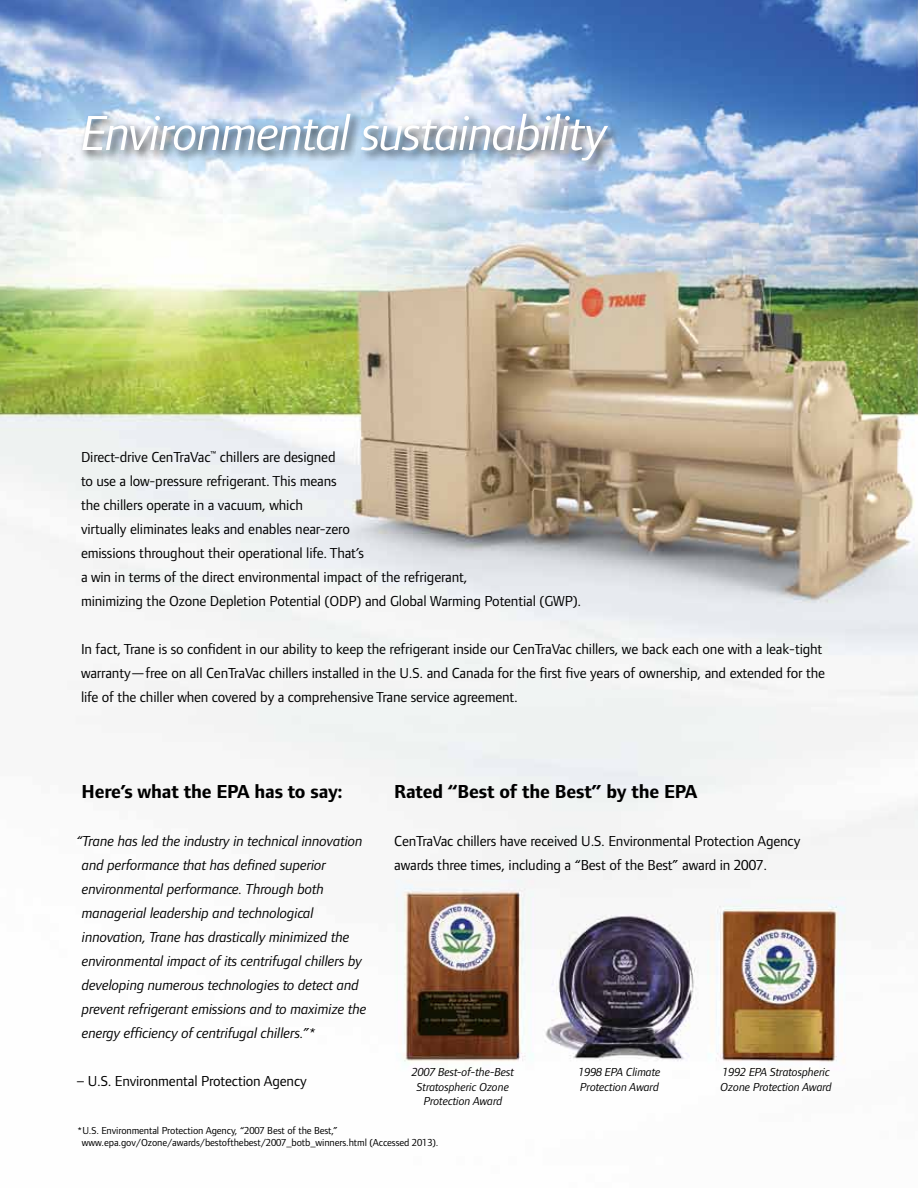
<style>
.page{position:relative;width:918px;height:1188px;background:#fff}
.page>*{position:absolute;margin:0;border:0;box-sizing:border-box;transform-origin:0 0}
.t1{font:italic 51px "Foundry Form Sans";letter-spacing:-.03em;color:#fff}
.t2{font:700 19.5px "Foundry Form Sans";letter-spacing:-.01em;color:#000}
.t3{font:15px/24px "Foundry Form Sans";letter-spacing:-.01em;color:#000}
.t4{font:italic 15px/24px "Foundry Form Sans";letter-spacing:-.01em;color:#000}
.t5{font:italic 12px/14.4px "Foundry Form Sans";letter-spacing:-.01em;color:#000}
.t6{font:10.5px/12.6px "Foundry Form Sans";letter-spacing:-.01em;color:#000}
</style>
<div class="page">
<img style="left:0;top:0;width:918px;height:1065px">
<div style="left:79px;top:110px;width:541px;height:63px;background:#000;opacity:.75"></div>
<h1 class="t1" style="left:81px;top:104px;width:528px">Environmental sustainability</h1>
<p class="t3" style="left:81px;top:445px;width:502px">Direct-drive CenTraVac<sup>™</sup> chillers are designed<br>to use a low-pressure refrigerant. This means<br>the chillers operate in a vacuum, which<br>virtually eliminates leaks and enables near-zero<br>emissions throughout their operational life. That’s<br>a win in terms of the direct environmental impact of the refrigerant,<br>minimizing the Ozone Depletion Potential (ODP) and Global Warming Potential (GWP).</p>
<p class="t3" style="left:81px;top:637px;width:746px">In fact, Trane is so confident in our ability to keep the refrigerant inside our CenTraVac chillers, we back each one with a leak-tight warranty—free on all CenTraVac chillers installed in the U.S. and Canada for the first five years of ownership, and extended for the life of the chiller when covered by a comprehensive Trane service agreement.</p>
<h2 class="t2" style="left:394px;top:781px;width:305px">Rated “Best of the Best” by the EPA</h2>
<p class="t3" style="left:394px;top:829px;width:408px">CenTraVac chillers have received U.S. Environmental Protection Agency awards three times, including a “Best of the Best” award in 2007.</p>
<h2 class="t2" style="left:82px;top:781px;width:263px">Here’s what the EPA has to say:</h2>
<p class="t4" style="left:82px;top:829px;width:286px;text-indent:-5px">“Trane has led the industry in technical innovation and performance that has defined superior environmental performance. Through both managerial leadership and technological innovation, Trane has drastically minimized the environmental impact of its centrifugal chillers by developing numerous technologies to detect and prevent refrigerant emissions and to maximize the energy efficiency of centrifugal chillers.”*</p>
<p class="t3" style="left:77px;top:1069px;width:231px">– U.S. Environmental Protection Agency</p>
<p class="t6" style="left:82px;top:1124px;width:358px;text-indent:-5px">*U.S. Environmental Protection Agency, “2007 Best of the Best,” www.epa.gov/Ozone/awards/bestofthebest/2007_botb_winners.html (Accessed 2013).</p>
<p class="t5" style="left:412px;top:1065px;width:104px;text-align:center">2007 Best-of-the-Best<br>Stratospheric Ozone<br>Protection Award</p>
<p class="t5" style="left:579px;top:1065px;width:84px">1998 EPA Climate<br>Protection Award</p>
<p class="t5" style="left:721px;top:1065px;width:113px">1992 EPA Stratospheric<br>Ozone Protection Award</p>
</div>
